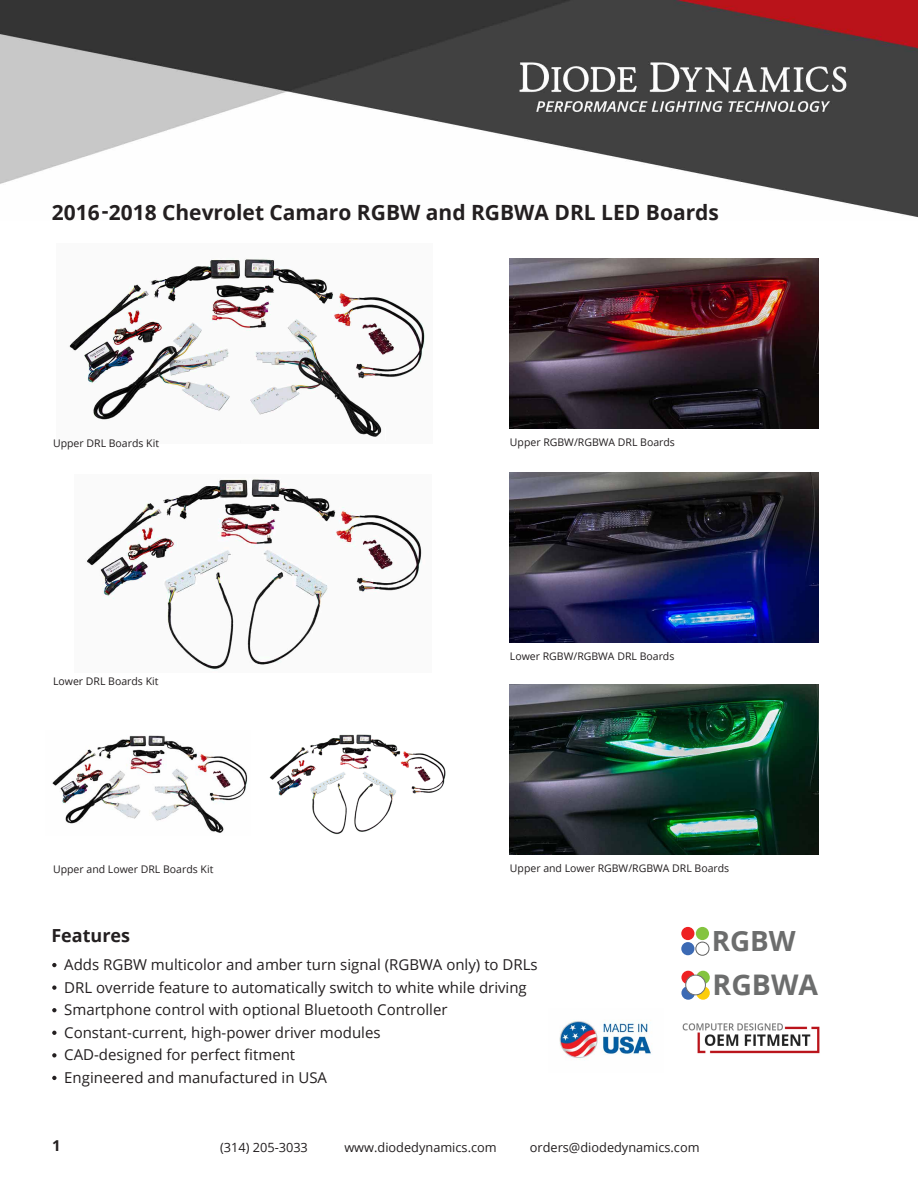
<style>
.page{position:relative;width:918px;height:1188px;background:#fff}
.page>*{position:absolute;margin:0;border:0;box-sizing:border-box;transform-origin:0 0}
.t1{font:700 28.35px "Open Sans";color:#6c6d6d}
.t2{font:700 27.75px "Open Sans";color:#6c6d6d}
.t3{font:700 21px "Open Sans";color:#231f20}
.t4{font:700 18px "Open Sans";color:#231f20}
.t5{font:15px "Open Sans";color:#231f20}
.t6{font:700 15px "Open Sans";color:#231f20}
.t7{font:12.75px "Open Sans";color:#231f20}
.t8{font:10.5px "Open Sans";color:#231f20}
</style>
<div class="page">
<img style="left:0;top:0;width:918px;height:218px">
<img style="left:86px;top:478px;width:336px;height:192px">
<img style="left:510px;top:473px;width:309px;height:170px">
<img style="left:69px;top:258px;width:356px;height:179px">
<img style="left:509px;top:259px;width:309px;height:170px">
<img style="left:682px;top:1023px;width:138px;height:31px">
<img style="left:510px;top:685px;width:309px;height:170px">
<img style="left:269px;top:734px;width:177px;height:101px">
<img style="left:52px;top:735px;width:196px;height:98px">
<img style="left:559px;top:1020px;width:93px;height:40px">
<div style="left:696px;top:927px;width:13px;height:13px;background:#84c440;border-radius:50%"></div>
<div style="left:681px;top:927px;width:13px;height:13px;background:#ee2123;border-radius:50%"></div>
<div style="left:696px;top:942px;width:13px;height:14px;border:1px solid #606060;border-radius:50%"></div>
<div style="left:681px;top:942px;width:13px;height:13px;background:#3c6ab4;border-radius:50%"></div>
<div style="left:696px;top:971px;width:14px;height:13px;background:#84c440;border-radius:50%"></div>
<svg style="left:681px;top:971px;width:14px;height:13px"></svg>
<svg style="left:696px;top:986px;width:14px;height:14px"></svg>
<svg style="left:681px;top:986px;width:14px;height:14px"></svg>
<div style="left:686px;top:975px;width:19px;height:20px;background:#fff;border-radius:50%"></div>
<div style="left:686px;top:975px;width:20px;height:20px;border:1px solid #6f7070;border-radius:50%"></div>
<svg style="left:52px;top:963px;width:5px;height:4px"></svg>
<svg style="left:52px;top:985px;width:5px;height:5px"></svg>
<svg style="left:52px;top:1008px;width:5px;height:4px"></svg>
<svg style="left:52px;top:1031px;width:5px;height:4px"></svg>
<svg style="left:52px;top:1053px;width:5px;height:5px"></svg>
<svg style="left:52px;top:1076px;width:5px;height:4px"></svg>
<p class="t3" style="left:52px;top:197px;width:669px">2016 -2018 Chevrolet Camaro RGBW and RGBWA DRL LED Boards</p>
<p class="t8" style="left:53px;top:436px;width:107px">Upper DRL Boards Kit</p>
<p class="t8" style="left:510px;top:435px;width:167px">Upper RGBW/RGBWA DRL Boards</p>
<p class="t8" style="left:53px;top:674px;width:107px">Lower DRL Boards Kit</p>
<p class="t8" style="left:53px;top:862px;width:162px">Upper and Lower DRL Boards Kit</p>
<p class="t8" style="left:510px;top:649px;width:166px">Lower RGBW/RGBWA DRL Boards</p>
<p class="t8" style="left:510px;top:861px;width:221px">Upper and Lower RGBW/RGBWA DRL Boards</p>
<p class="t4" style="left:51px;top:923px;width:80px">Features</p>
<p class="t5" style="left:64px;top:955px;width:475px">Adds RGBW multicolor and amber turn signal (RGBWA only) to DRLs</p>
<p class="t5" style="left:64px;top:977px;width:464px">DRL override feature to automatically switch to white while driving</p>
<p class="t5" style="left:64px;top:1000px;width:385px">Smartphone control with optional Bluetooth Controller</p>
<p class="t5" style="left:64px;top:1022px;width:318px">Constant-current, high-power driver modules</p>
<p class="t5" style="left:64px;top:1045px;width:232px">CAD-designed for perfect fitment</p>
<p class="t5" style="left:64px;top:1067px;width:264px">Engineered and manufactured in USA</p>
<h2 class="t2" style="left:712px;top:921px;width:86px">RGBW</h2>
<h1 class="t1" style="left:713px;top:965px;width:107px">RGBWA</h1>
<p class="t6" style="left:52px;top:1135px;width:10px">1</p>
<p class="t7" style="left:220px;top:1139px;width:89px">(314) 205-3033</p>
<p class="t7" style="left:344px;top:1139px;width:154px">www.diodedynamics.com</p>
<p class="t7" style="left:530px;top:1139px;width:171px">orders@diodedynamics.com</p>
</div>
